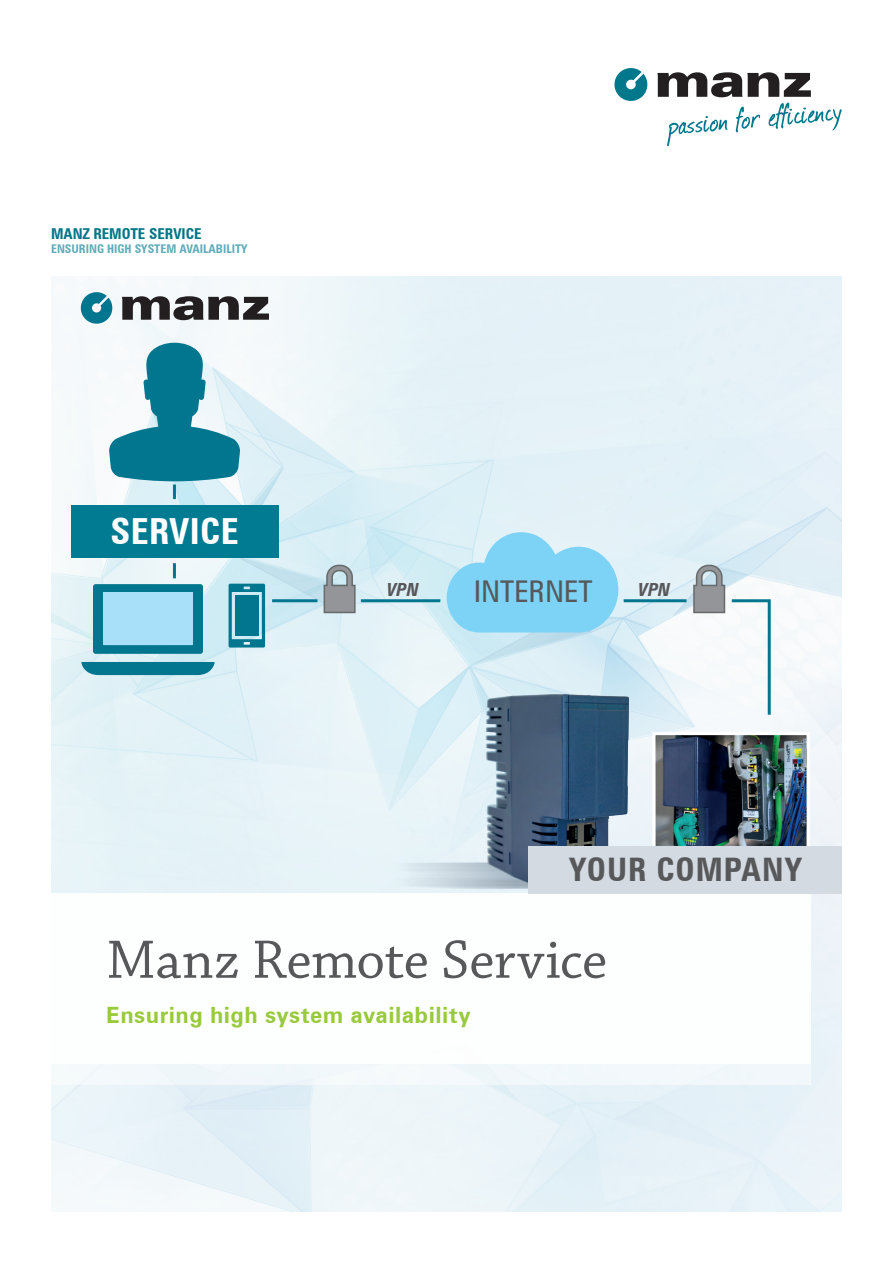
<style>
.page{position:relative;width:893px;height:1263px;background:#fff}
.page>*{position:absolute;margin:0;border:0;box-sizing:border-box;transform-origin:0 0}
.t1{font:57px "Chaparral Pro";letter-spacing:-.005em;color:#57585a}
.t2{font:700 condensed 36px "Zurich BT";letter-spacing:.01em;color:#fff}
.t3{font:700 condensed 32.4px "Zurich BT";letter-spacing:.03em;color:#57585a}
.t4{font:condensed 30px "Zurich BT";letter-spacing:.01em;color:#57585a}
.t5{font:700 22.5px "Zurich BT";letter-spacing:.02em;color:#99ca3b}
.t6{font:italic 700 condensed 18.15px "Zurich BT";color:#57585a}
.t7{font:700 condensed 15px "Zurich BT";color:#007587}
.t8{font:700 condensed 12px "Zurich BT";color:#60acba}
</style>
<div class="page">
<img style="left:51px;top:276px;width:791px;height:936px">
<svg style="left:657px;top:72px;width:154px;height:25px"></svg>
<svg style="left:614px;top:68px;width:34px;height:33px"></svg>
<svg style="left:667px;top:116px;width:61px;height:30px"></svg>
<svg style="left:736px;top:107px;width:24px;height:25px"></svg>
<svg style="left:768px;top:103px;width:74px;height:27px"></svg>
<div style="left:0;top:893px;width:811px;height:191px;background:linear-gradient(to right,#f6fafc,#f1f7fa)"></div>
<div style="left:0;top:893px;width:811px;height:170px;background:#fff"></div>
<svg style="left:323px;top:564px;width:33px;height:50px"></svg>
<hr style="left:624px;top:599px;width:62px;height:3px;background:#01768e">
<svg style="left:447px;top:532px;width:171px;height:100px"></svg>
<hr style="left:361px;top:599px;width:79px;height:3px;background:#01768e">
<div style="left:71px;top:505px;width:207px;height:53px;background:#007b92"></div>
<svg style="left:109px;top:343px;width:131px;height:138px"></svg>
<svg style="left:229px;top:584px;width:36px;height:63px"></svg>
<div style="left:235px;top:595px;width:23px;height:41px;background:#01768e"></div>
<hr style="left:173px;top:563px;width:3px;height:15px;background:#01768e">
<hr style="left:173px;top:484px;width:3px;height:15px;background:#01768e">
<svg style="left:81px;top:662px;width:134px;height:13px"></svg>
<svg style="left:93px;top:584px;width:110px;height:70px"></svg>
<div style="left:103px;top:592px;width:89px;height:53px;background:#a8dff9"></div>
<hr style="left:272px;top:599px;width:45px;height:3px;background:#01768e">
<img style="left:381px;top:667px;width:273px;height:227px">
<img style="left:656px;top:736px;width:150px;height:110px">
<div style="left:652px;top:732px;width:158px;height:144px;border:3px solid #fff"></div>
<div style="left:528px;top:846px;width:313px;height:47px;background:#d4dae1"></div>
<svg style="left:692px;top:564px;width:80px;height:154px"></svg>
<svg style="left:122px;top:296px;width:147px;height:24px"></svg>
<svg style="left:79px;top:291px;width:35px;height:34px"></svg>
<p class="t7" style="left:51px;top:224px;width:152px">MANZ REMOTE SERVICE</p>
<p class="t8" style="left:51px;top:242px;width:198px">ENSURING HIGH SYSTEM AVAILABILITY</p>
<h2 class="t2" style="left:110px;top:510px;width:130px">SERVICE</h2>
<h3 class="t4" style="left:474px;top:573px;width:120px">INTERNET</h3>
<h3 class="t6" style="left:387px;top:579px;width:33px">VPN</h3>
<h3 class="t6" style="left:638px;top:578px;width:33px">VPN</h3>
<h3 class="t3" style="left:569px;top:850px;width:234px">YOUR COMPANY</h3>
<h1 class="t1" style="left:106px;top:928px;width:502px">Manz Remote Service</h1>
<h3 class="t5" style="left:106px;top:1001px;width:366px">Ensuring high system availability</h3>
</div>
